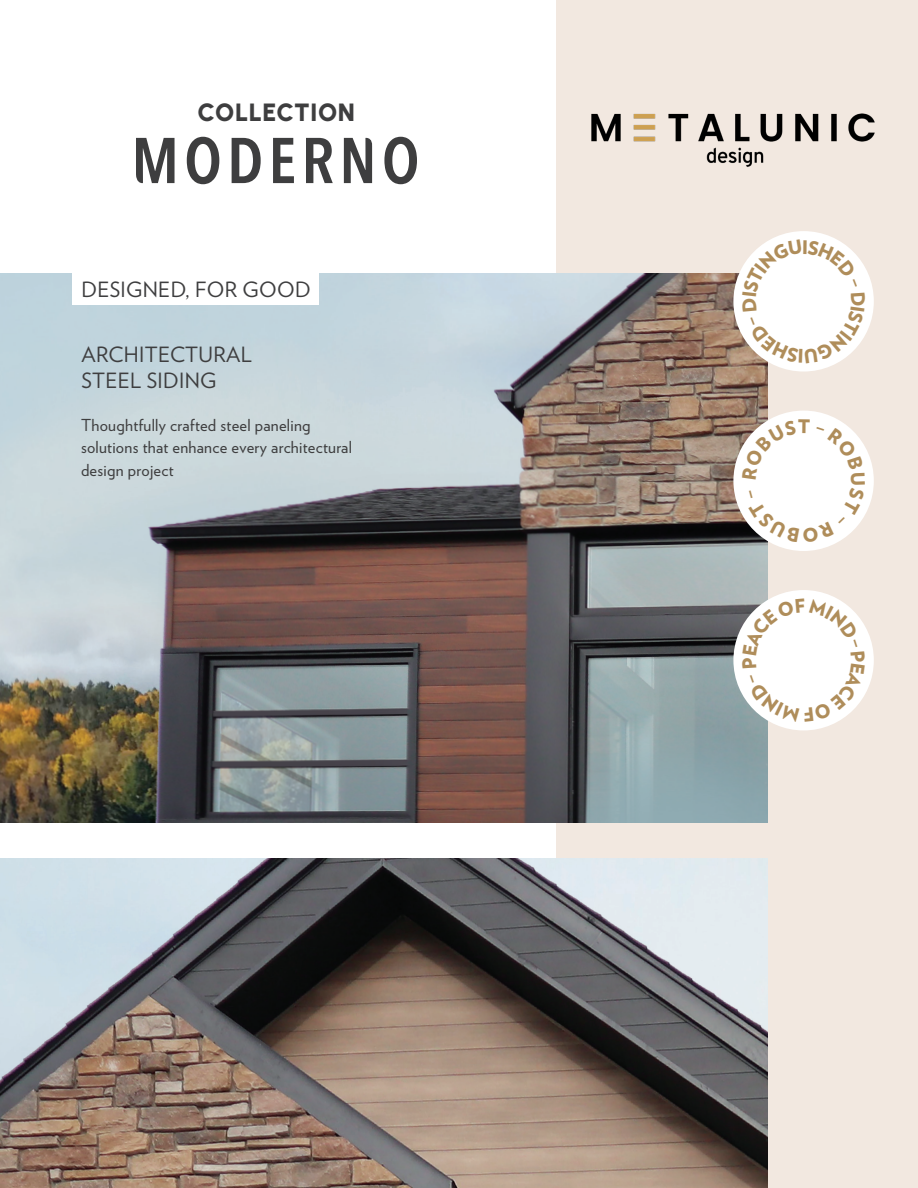
<style>
.page{position:relative;width:918px;height:1188px;background:#fff}
.page>*{position:absolute;margin:0;border:0;box-sizing:border-box;transform-origin:0 0}
.t1{font:900 24.9px "Urbanist";letter-spacing:.015em;color:#3e3e3f}
.t2{font:21px/25.5px "Verlag";letter-spacing:.015em;color:#3e3e3f}
.t3{font:16.5px/22.5px "Verlag";letter-spacing:.015em;color:#3e3e3f}
</style>
<div class="page">
<div style="left:556px;top:0;width:362px;height:1188px;background:#f2e8e0"></div>
<img style="left:0;top:274px;width:768px;height:549px">
<img style="left:0;top:859px;width:768px;height:329px">
<div style="left:733px;top:231px;width:141px;height:141px;background:#fff;border-radius:50%"></div>
<div style="left:733px;top:411px;width:141px;height:140px;background:#fff;border-radius:50%"></div>
<div style="left:733px;top:590px;width:141px;height:140px;background:#fff;border-radius:50%"></div>
<img style="left:591px;top:113px;width:284px;height:54px">
<svg style="left:187px;top:137px;width:32px;height:47px"></svg>
<svg style="left:232px;top:138px;width:29px;height:45px"></svg>
<svg style="left:273px;top:138px;width:21px;height:45px"></svg>
<svg style="left:306px;top:138px;width:27px;height:45px"></svg>
<svg style="left:384px;top:137px;width:33px;height:47px"></svg>
<svg style="left:136px;top:138px;width:39px;height:45px"></svg>
<svg style="left:344px;top:138px;width:28px;height:45px"></svg>
<div style="left:72px;top:271px;width:247px;height:34px;background:#fff"></div>
<svg style="left:742px;top:240px;width:123px;height:123px"></svg>
<svg style="left:742px;top:419px;width:123px;height:124px"></svg>
<svg style="left:742px;top:599px;width:123px;height:123px"></svg>
<h1 class="t1" style="left:198px;top:97px;width:159px">COLLECTION</h1>
<p class="t2" style="left:81px;top:276px;width:231px">DESIGNED, FOR GOOD</p>
<p class="t2" style="left:81px;top:341px;width:172px">ARCHITECTURAL<br>STEEL SIDING</p>
<p class="t3" style="left:81px;top:413px;width:273px">Thoughtfully crafted steel paneling solutions that enhance every architectural design project</p>
</div>
